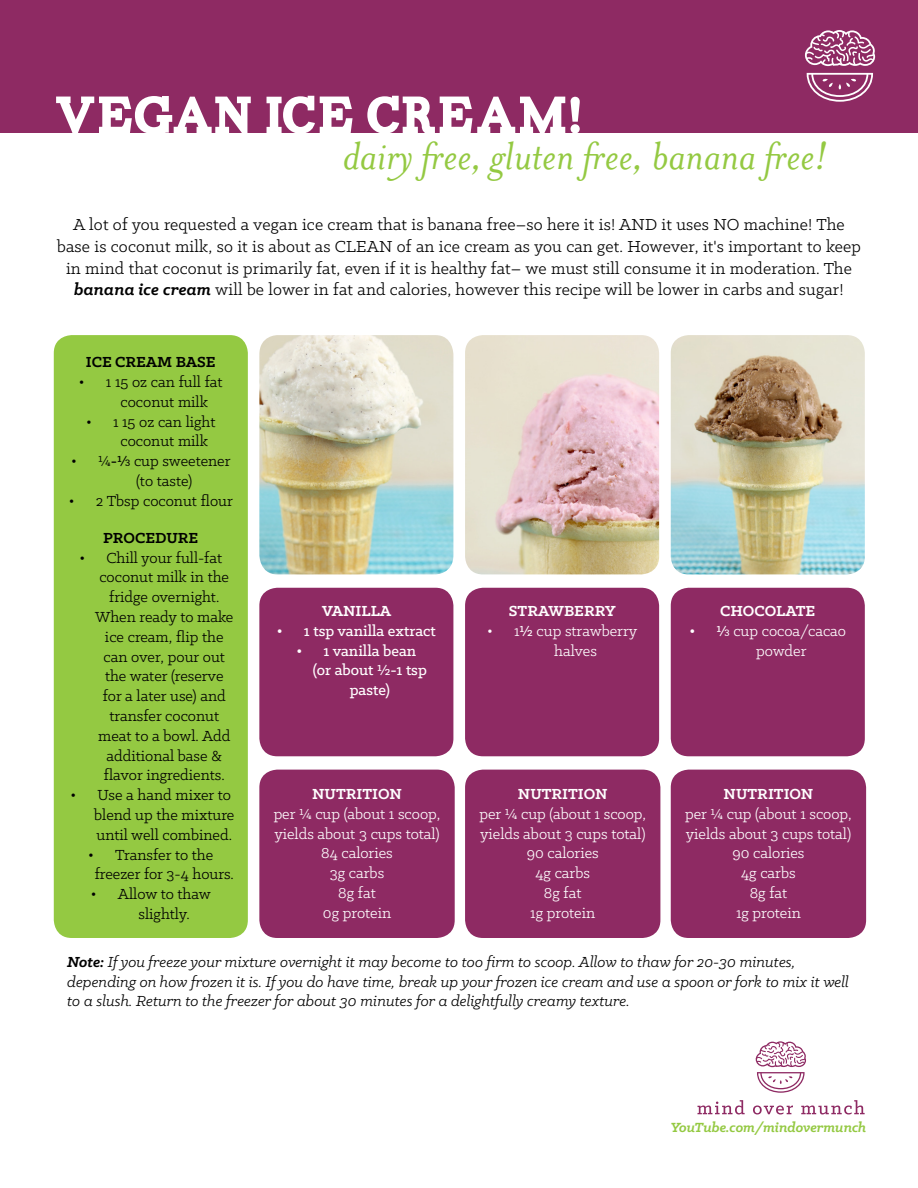
<style>
.page{position:relative;width:918px;height:1188px;background:#fff}
.page>*{position:absolute;margin:0;border:0;box-sizing:border-box;transform-origin:0 0}
.t1{font:52.5px "Carton";letter-spacing:-.01em;color:#fff}
.t2{font:italic 45px "Mrs Eaves OT";color:#94c942}
.t3{font:18px/21.6px "Klinic Slab";letter-spacing:.01em;color:#000;text-align:center}
.t4{font:16.5px/19.8px "Klinic Slab";color:#000}
.t5{font:16.5px/19.8px "Klinic Slab";color:#fff;text-align:center}
.t6{font:italic 16.5px/19.8px "Klinic Slab";color:#000}
.t7{font:700 16.5px "Klinic Slab";color:#fff}
.t8{font:16.5px "Klinic Slab";color:#fff}
.t9{font:700 16.5px "Klinic Slab";color:#000}
.t10{font:italic 700 15px "Klinic Slab";color:#94c942}
.s1{font-weight:700;font-style:italic}
.s2{font-style:inherit}
.s3{font-weight:700}
</style>
<div class="page">
<div style="left:259px;top:588px;width:194px;height:168px;background:#8e2a63;border-radius:18px"></div>
<div style="left:465px;top:588px;width:194px;height:168px;background:#8e2a63;border-radius:18px"></div>
<div style="left:671px;top:588px;width:194px;height:168px;background:#8e2a63;border-radius:18px"></div>
<div style="left:54px;top:335px;width:194px;height:603px;background:#94c942;border-radius:18px"></div>
<img style="left:259px;top:335px;width:194px;height:239px">
<img style="left:465px;top:335px;width:194px;height:239px">
<img style="left:671px;top:335px;width:194px;height:239px">
<div style="left:0;top:0;width:918px;height:132px;background:#8e2a63"></div>
<svg style="left:698px;top:1100px;width:47px;height:14px"></svg>
<svg style="left:753px;top:1106px;width:40px;height:8px"></svg>
<svg style="left:801px;top:1100px;width:64px;height:15px"></svg>
<svg style="left:756px;top:1041px;width:50px;height:52px"></svg>
<svg style="left:805px;top:30px;width:70px;height:36px"></svg>
<svg style="left:807px;top:73px;width:66px;height:29px"></svg>
<div style="left:259px;top:770px;width:196px;height:168px;background:#8e2a63;border-radius:18px"></div>
<div style="left:465px;top:770px;width:195px;height:168px;background:#8e2a63;border-radius:18px"></div>
<div style="left:671px;top:770px;width:195px;height:168px;background:#8e2a63;border-radius:18px"></div>
<h1 class="t1" style="left:54px;top:94px;width:530px">VEGAN ICE CREAM!</h1>
<h2 class="t2" style="left:343px;top:132px;width:487px">dairy free, gluten free, banana free!</h2>
<p class="t3" style="left:57px;top:214px;width:805px">A lot of you requested a vegan ice cream that is banana free–so here it is! AND it uses NO machine! The base is coconut milk, so it is about as CLEAN of an ice cream as you can get. However, it's important to keep in mind that coconut is primarily fat, even if it is healthy fat– we must still consume it in moderation. The <span class="s1">banana ice cream</span> will be lower in fat and calories, however this recipe will be lower in carbs and sugar!</p>
<p class="t9" style="left:86px;top:351px;width:131px">ICE CREAM BASE</p>
<p class="t4" style="left:121px;top:372px;width:104px;text-indent:-42px">• 1 15 oz can full fat coconut milk</p>
<p class="t4" style="left:121px;top:411px;width:96px;text-indent:-35px">• 1 15 oz can light coconut milk</p>
<p class="t4" style="left:136px;top:451px;width:96px;text-indent:-65px">• ¼<span class="s2">-⅓</span> cup sweetener (to taste)</p>
<p class="t4" style="left:69px;top:490px;width:165px">• 2 Tbsp coconut flour</p>
<p class="t9" style="left:103px;top:527px;width:97px">PROCEDURE</p>
<p class="t4" style="left:79px;top:547px;width:144px">• Chill your full-fat</p>
<p class="t4" style="left:99px;top:567px;width:131px">coconut milk in the</p>
<p class="t4" style="left:109px;top:587px;width:112px">fridge overnight.</p>
<p class="t4" style="left:95px;top:606px;width:140px">When ready to make</p>
<p class="t4" style="left:105px;top:626px;width:120px">ice cream, flip the</p>
<p class="t4" style="left:104px;top:646px;width:123px">can over, pour out</p>
<p class="t4" style="left:105px;top:666px;width:120px">the water (reserve</p>
<p class="t4" style="left:103px;top:686px;width:125px">for a later use) and</p>
<p class="t4" style="left:109px;top:705px;width:111px">transfer coconut</p>
<p class="t4" style="left:98px;top:725px;width:133px">meat to a bowl. Add</p>
<p class="t4" style="left:107px;top:745px;width:117px">additional base &amp;</p>
<p class="t4" style="left:104px;top:765px;width:122px">flavor ingredients.</p>
<p class="t4" style="left:94px;top:785px;width:142px;text-indent:-24px">• Use a hand mixer to blend up the mixture until well combined.</p>
<p class="t4" style="left:95px;top:844px;width:141px;text-indent:-6px">• Transfer to the freezer for 3-4 hours.</p>
<p class="t4" style="left:139px;top:884px;width:74px;text-indent:-48px">• Allow to thaw slightly.</p>
<p class="t6" style="left:67px;top:951px;width:783px"><span class="s3">Note:</span> If you freeze your mixture overnight it may become to too firm to scoop. Allow to thaw for 20-30 minutes, depending on how frozen it is. If you do have time, break up your frozen ice cream and use a spoon or fork to mix it well to a slush. Return to the freezer for about 30 minutes for a delightfully creamy texture.</p>
<p class="t7" style="left:509px;top:600px;width:108px">STRAWBERRY</p>
<p class="t5" style="left:554px;top:620px;width:85px;text-align:left;text-indent:-67px">• 1<span class="s2">½</span> cup strawberry halves</p>
<p class="t7" style="left:720px;top:600px;width:97px">CHOCOLATE</p>
<p class="t5" style="left:756px;top:620px;width:91px;text-align:left;text-indent:-67px"><span class="s2">• ⅓</span> cup cocoa/cacao powder</p>
<p class="t7" style="left:322px;top:600px;width:71px">VANILLA</p>
<p class="t8" style="left:277px;top:620px;width:160px">• 1 tsp vanilla extract</p>
<p class="t8" style="left:297px;top:640px;width:121px">• 1 vanilla bean</p>
<p class="t8" style="left:313px;top:660px;width:115px">(or about ½-1 tsp</p>
<p class="t8" style="left:350px;top:679px;width:42px">paste)</p>
<p class="t7" style="left:312px;top:783px;width:91px">NUTRITION</p>
<p class="t5" style="left:274px;top:803px;width:168px">per ¼ cup (about 1 scoop, yields about 3 cups total)<br>84 calories<br>3g carbs<br>8g fat<br>0g protein</p>
<p class="t7" style="left:518px;top:783px;width:91px">NUTRITION</p>
<p class="t5" style="left:479px;top:803px;width:168px">per ¼ cup (about 1 scoop, yields about 3 cups total)<br>90 calories<br>4g carbs<br>8g fat<br>1g protein</p>
<p class="t7" style="left:724px;top:783px;width:91px">NUTRITION</p>
<p class="t5" style="left:685px;top:803px;width:168px">per ¼ cup (about 1 scoop, yields about 3 cups total)<br>90 calories<br>4g carbs<br>8g fat<br>1g protein</p>
<p class="t10" style="left:671px;top:1117px;width:197px">YouTube.com/mindovermunch</p>
</div>
